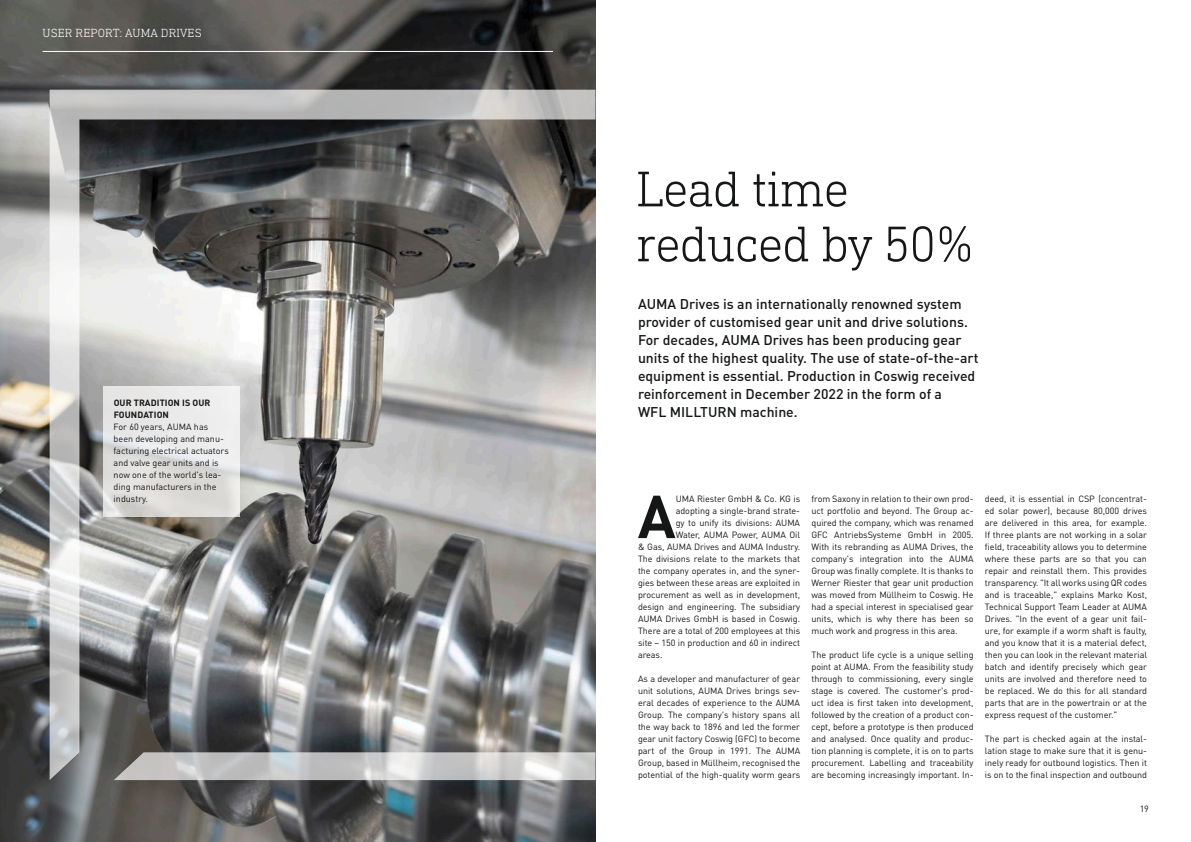
<style>
.page{position:relative;width:1191px;height:842px;background:#fff}
.page>*{position:absolute;margin:0;border:0;box-sizing:border-box;transform-origin:0 0}
.t1{font:700 59.6px "DIN Pro";color:#151616}
.t2{font:300 51px/55px "DIN Next Slab Pro";letter-spacing:-.02em;color:#151616}
.t3{font:500 14px/18px "DIN Pro";color:#151616}
.t4{font:300 12px "DIN Next Slab Pro";letter-spacing:.01em;color:#fff}
.t5{font:9px/12px "DIN Pro";letter-spacing:-.005em;color:#151616;text-align:justify}
.t6{font:700 9px/12px "DIN Pro";letter-spacing:.01em;color:#151616}
</style>
<div class="page">
<img style="left:0;top:0;width:595px;height:842px">
<hr style="left:43px;top:51px;width:510px;height:1px;background:#fff">
<svg style="left:50px;top:90px;width:545px;height:690px;background:#90908f"></svg>
<svg style="left:103px;top:386px;width:136px;height:130px;background:#e3e3e2"></svg>
<h3 class="t4" style="left:43px;top:26px;width:161px">USER REPORT: AUMA DRIVES</h3>
<p class="t6" style="left:114px;top:396px;width:98px">OUR TRADITION IS OUR<br>FOUNDATION</p>
<p class="t5" style="left:114px;top:420px;width:117px;text-align:left">For 60 years, AUMA has been developing and manu&shy;facturing electrical actuators and valve gear units and is now one of the world's lea&shy;ding manufacturers in the industry.</p>
<h2 class="t2" style="left:636px;top:161px;width:340px">Lead time reduced by 50%</h2>
<p class="t3" style="left:638px;top:294px;width:342px">AUMA Drives is an internationally renowned system provider of customised gear unit and drive solutions.<br>For decades, AUMA Drives has been producing gear units of the highest quality. The use of state-of-the-art equipment is essential. Production in Coswig received reinforcement in December 2022 in the form of a<br>WFL MILLTURN machine.</p>
<h1 class="t1" style="left:637px;top:476px;width:40px">A</h1>
<p class="t5" style="left:675px;top:492px;width:126px">UMA Riester GmbH &amp; Co. KG is</p>
<p class="t5" style="left:675px;top:504px;width:126px">adopting a single-brand strate-</p>
<p class="t5" style="left:675px;top:516px;width:126px">gy to unify its divisions: AUMA</p>
<p class="t5" style="left:675px;top:528px;width:126px">Water, AUMA Power, AUMA Oil</p>
<p class="t5" style="left:638px;top:540px;width:164px">&amp; Gas, AUMA Drives and AUMA Industry.</p>
<p class="t5" style="left:638px;top:552px;width:164px">The divisions relate to the markets that</p>
<p class="t5" style="left:638px;top:564px;width:164px">the company operates in, and the syner-</p>
<p class="t5" style="left:638px;top:576px;width:164px">gies between these areas are exploited in</p>
<p class="t5" style="left:638px;top:588px;width:164px">procurement as well as in development,</p>
<p class="t5" style="left:638px;top:600px;width:164px">design and engineering. The subsidiary</p>
<p class="t5" style="left:638px;top:612px;width:164px">AUMA Drives GmbH is based in Coswig.</p>
<p class="t5" style="left:638px;top:624px;width:164px">There are a total of 200 employees at this</p>
<p class="t5" style="left:638px;top:636px;width:164px">site – 150 in production and 60 in indirect</p>
<p class="t5" style="left:638px;top:648px;width:26px">areas.</p>
<p class="t5" style="left:638px;top:672px;width:164px">As a developer and manufacturer of gear unit solutions, AUMA Drives brings sev&shy;eral decades of experience to the AUMA Group. The company's history spans all the way back to 1896 and led the former gear unit factory Coswig (GFC) to become part of the Group in 1991. The AUMA Group, based in Müllheim, recognised the potential of the high-quality worm gears</p>
<p class="t5" style="left:811px;top:492px;width:164px">from Saxony in relation to their own prod&shy;uct portfolio and beyond. The Group ac&shy;quired the company, which was renamed GFC AntriebsSysteme GmbH in 2005.<br>With its rebranding as AUMA Drives, the company's integration into the AUMA Group was finally complete. It is thanks to Werner Riester that gear unit production was moved from Müllheim to Coswig. He had a special interest in specialised gear units, which is why there has been so much work and progress in this area.</p>
<p class="t5" style="left:811px;top:648px;width:164px">The product life cycle is a unique selling point at AUMA. From the feasibility study through to commissioning, every single stage is covered. The customer's prod&shy;uct idea is first taken into development, followed by the creation of a product con&shy;cept, before a prototype is then produced and analysed. Once quality and produc&shy;tion planning is complete, it is on to parts procurement. Labelling and traceability are becoming increasingly important. In-</p>
<p class="t5" style="left:985px;top:492px;width:164px">deed, it is essential in CSP (concentrat&shy;ed solar power), because 80,000 drives are delivered in this area, for example.<br>If three plants are not working in a solar field, traceability allows you to determine where these parts are so that you can repair and reinstall them. This provides transparency. "It all works using QR codes and is traceable," explains Marko Kost, Technical Support Team Leader at AUMA Drives. "In the event of a gear unit fail&shy;ure, for example if a worm shaft is faulty, and you know that it is a material defect, then you can look in the relevant material batch and identify precisely which gear units are involved and therefore need to be replaced. We do this for all standard parts that are in the powertrain or at the express request of the customer."</p>
<p class="t5" style="left:985px;top:732px;width:164px">The part is checked again at the instal&shy;lation stage to make sure that it is genu&shy;inely ready for outbound logistics. Then it is on to the final inspection and outbound</p>
<p class="t5" style="left:1139px;top:802px;width:11px">19</p>
</div>
